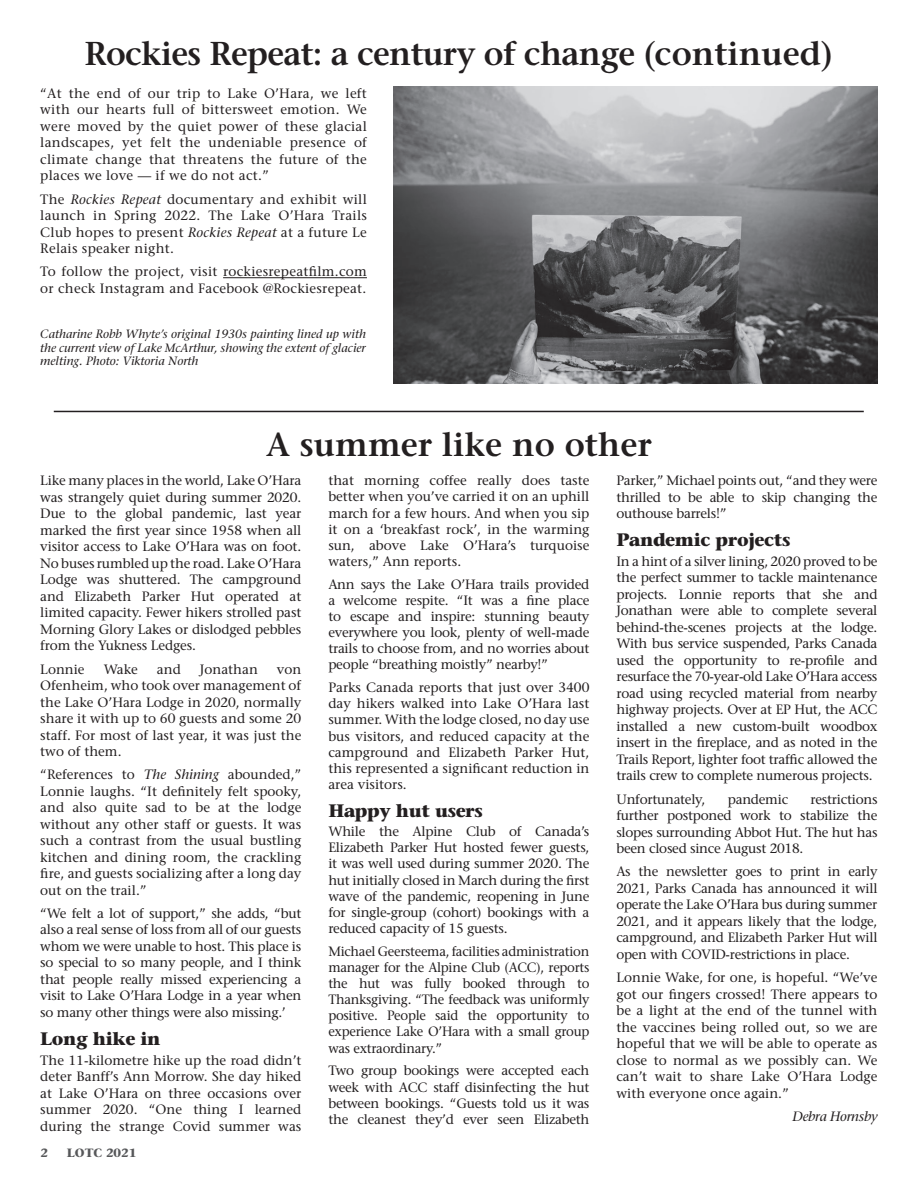
<style>
.page{position:relative;width:918px;height:1188px;background:#fff}
.page>*{position:absolute;margin:0;border:0;box-sizing:border-box;transform-origin:0 0}
.t1{font:600 33px "Stone Serif";letter-spacing:-.015em;color:#231f20}
.t2{font:700 18px "Stone Serif";letter-spacing:-.02em;color:#231f20}
.t3{font:13.5px/16.5px "Stone Serif";letter-spacing:-.01em;color:#231f20;text-align:justify}
.t4{font:13.5px/16.5px "Stone Serif";letter-spacing:.02em;color:#231f20}
.t5{font:italic 13.5px "Stone Serif";letter-spacing:-.02em;color:#231f20}
.t6{font:italic 12px/13.5px "Stone Serif";color:#231f20;text-align:justify}
.t7{font:700 12px "Stone Serif";color:#57585a}
.s1{font-style:italic}
</style>
<div class="page">
<hr style="left:54px;top:411px;width:810px;height:1px;background:#231f20">
<hr style="left:223px;top:277px;width:144px;height:1px;background:#231f20">
<img style="left:394px;top:87px;width:483px;height:297px">
<h1 class="t1" style="left:85px;top:34px;width:750px">Rockies Repeat: a century of change (continued)</h1>
<p class="t3" style="left:40px;top:85px;width:328px">“At the end of our trip to Lake O’Hara, we left with our hearts full of bittersweet emotion. We were moved by the quiet power of these glacial landscapes, yet felt the undeniable presence of climate change that threatens the future of the places we love — if we do not act.”</p>
<p class="t3" style="left:40px;top:191px;width:328px">The <span class="s1">Rockies Repeat</span> documentary and exhibit will launch in Spring 2022. The Lake O’Hara Trails Club hopes to present <span class="s1">Rockies Repeat</span> at a future Le Relais speaker night.</p>
<p class="t4" style="left:40px;top:263px;width:328px">To follow the project, visit rockiesrepeatfilm.com or check Instagram and Facebook @Rockiesrepeat.</p>
<p class="t6" style="left:40px;top:327px;width:327px">Catharine Robb Whyte’s original 1930s painting lined up with the current view of Lake McArthur, showing the extent of glacier melting. Photo: Viktoria North</p>
<h1 class="t1" style="left:266px;top:425px;width:387px">A summer like no other</h1>
<p class="t3" style="left:40px;top:472px;width:263px">Like many places in the world, Lake O’Hara was strangely quiet during summer 2020.<br>Due to the global pandemic, last year marked the first year since 1958 when all visitor access to Lake O’Hara was on foot.<br>No buses rumbled up the road. Lake O’Hara Lodge was shuttered. The campground and Elizabeth Parker Hut operated at limited capacity. Fewer hikers strolled past Morning Glory Lakes or dislodged pebbles from the Yukness Ledges.</p>
<p class="t3" style="left:40px;top:661px;width:46px">Lonnie</p>
<p class="t3" style="left:104px;top:661px;width:36px">Wake</p>
<p class="t3" style="left:157px;top:661px;width:25px">and</p>
<p class="t3" style="left:200px;top:661px;width:60px">Jonathan</p>
<p class="t3" style="left:40px;top:661px;width:263px;text-indent:237px">von Ofenheim, who took over management of the Lake O’Hara Lodge in 2020, normally share it with up to 60 guests and some 20 staff. For most of last year, it was just the two of them.</p>
<p class="t3" style="left:40px;top:766px;width:263px">“References to <span class="s1">The Shining</span> abounded,” Lonnie laughs. “It definitely felt spooky, and also quite sad to be at the lodge without any other staff or guests. It was such a contrast from the usual bustling kitchen and dining room, the crackling fire, and guests socializing after a long day out on the trail.”</p>
<p class="t3" style="left:40px;top:905px;width:263px">“We felt a lot of support,” she adds, “but also a real sense of loss from all of our guests whom we were unable to host. This place is so special to so many people, and I think that people really missed experiencing a visit to Lake O’Hara Lodge in a year when so many other things were also missing.’</p>
<h2 class="t2" style="left:40px;top:1027px;width:122px">Long hike in</h2>
<p class="t3" style="left:40px;top:1052px;width:263px">The 11-kilometre hike up the road didn’t deter Banff’s Ann Morrow. She day hiked at Lake O’Hara on three occasions over summer 2020. “One thing I learned during the strange Covid summer was</p>
<p class="t7" style="left:40px;top:1145px;width:9px">2</p>
<p class="t7" style="left:67px;top:1145px;width:71px">LOTC 2021</p>
<p class="t3" style="left:328px;top:473px;width:263px;line-height:16px">that morning coffee really does taste better when you’ve carried it on an uphill march for a few hours. And when you sip it on a ‘breakfast rock’, in the warming sun, above Lake O’Hara’s turquoise waters,” Ann reports.</p>
<p class="t3" style="left:328px;top:576px;width:263px;line-height:16px">Ann says the Lake O’Hara trails provided a welcome respite. “It was a fine place to escape and inspire: stunning beauty everywhere you look, plenty of well-made trails to choose from, and no worries about people “breathing moistly” nearby!”</p>
<p class="t3" style="left:328px;top:680px;width:263px;line-height:16px">Parks Canada reports that just over 3400 day hikers walked into Lake O’Hara last summer. With the lodge closed, no day use bus visitors, and reduced capacity at the campground and Elizabeth Parker Hut, this represented a significant reduction in area visitors.</p>
<h2 class="t2" style="left:328px;top:799px;width:156px">Happy hut users</h2>
<p class="t3" style="left:328px;top:824px;width:263px;line-height:16px">While the Alpine Club of Canada’s Elizabeth Parker Hut hosted fewer guests, it was well used during summer 2020. The hut initially closed in March during the first wave of the pandemic, reopening in June for single-group (cohort) bookings with a reduced capacity of 15 guests.</p>
<p class="t3" style="left:328px;top:943px;width:263px;line-height:16px">Michael Geersteema, facilities administration manager for the Alpine Club (ACC), reports the hut was fully booked through to Thanksgiving. “The feedback was uniformly positive. People said the opportunity to experience Lake O’Hara with a small group was extraordinary.”</p>
<p class="t3" style="left:328px;top:1063px;width:263px;line-height:16px">Two group bookings were accepted each week with ACC staff disinfecting the hut between bookings. “Guests told us it was the cleanest they’d ever seen Elizabeth</p>
<p class="t3" style="left:616px;top:472px;width:263px">Parker,” Michael points out, “and they were thrilled to be able to skip changing the outhouse barrels!”</p>
<h2 class="t2" style="left:616px;top:529px;width:176px">Pandemic projects</h2>
<p class="t3" style="left:616px;top:553px;width:263px">In a hint of a silver lining, 2020 proved to be the perfect summer to tackle maintenance projects. Lonnie reports that she and Jonathan were able to complete several behind-the-scenes projects at the lodge.<br>With bus service suspended, Parks Canada used the opportunity to re-profile and resurface the 70-year-old Lake O’Hara access road using recycled material from nearby highway projects. Over at EP Hut, the ACC installed a new custom-built woodbox insert in the fireplace, and as noted in the Trails Report, lighter foot traffic allowed the trails crew to complete numerous projects.</p>
<p class="t3" style="left:616px;top:791px;width:91px">Unfortunately,</p>
<p class="t3" style="left:728px;top:791px;width:62px">pandemic</p>
<p class="t3" style="left:616px;top:791px;width:263px;text-indent:194px">restrictions further postponed work to stabilize the slopes surrounding Abbot Hut. The hut has been closed since August 2018.</p>
<p class="t3" style="left:616px;top:863px;width:263px">As the newsletter goes to print in early 2021, Parks Canada has announced it will operate the Lake O’Hara bus during summer 2021, and it appears likely that the lodge, campground, and Elizabeth Parker Hut will open with COVID-restrictions in place.</p>
<p class="t3" style="left:616px;top:969px;width:263px">Lonnie Wake, for one, is hopeful. “We’ve got our fingers crossed! There appears to be a light at the end of the tunnel with the vaccines being rolled out, so we are hopeful that we will be able to operate as close to normal as we possibly can. We can’t wait to share Lake O’Hara Lodge with everyone once again.”</p>
<p class="t5" style="left:793px;top:1108px;width:86px">Debra Hornsby</p>
</div>
